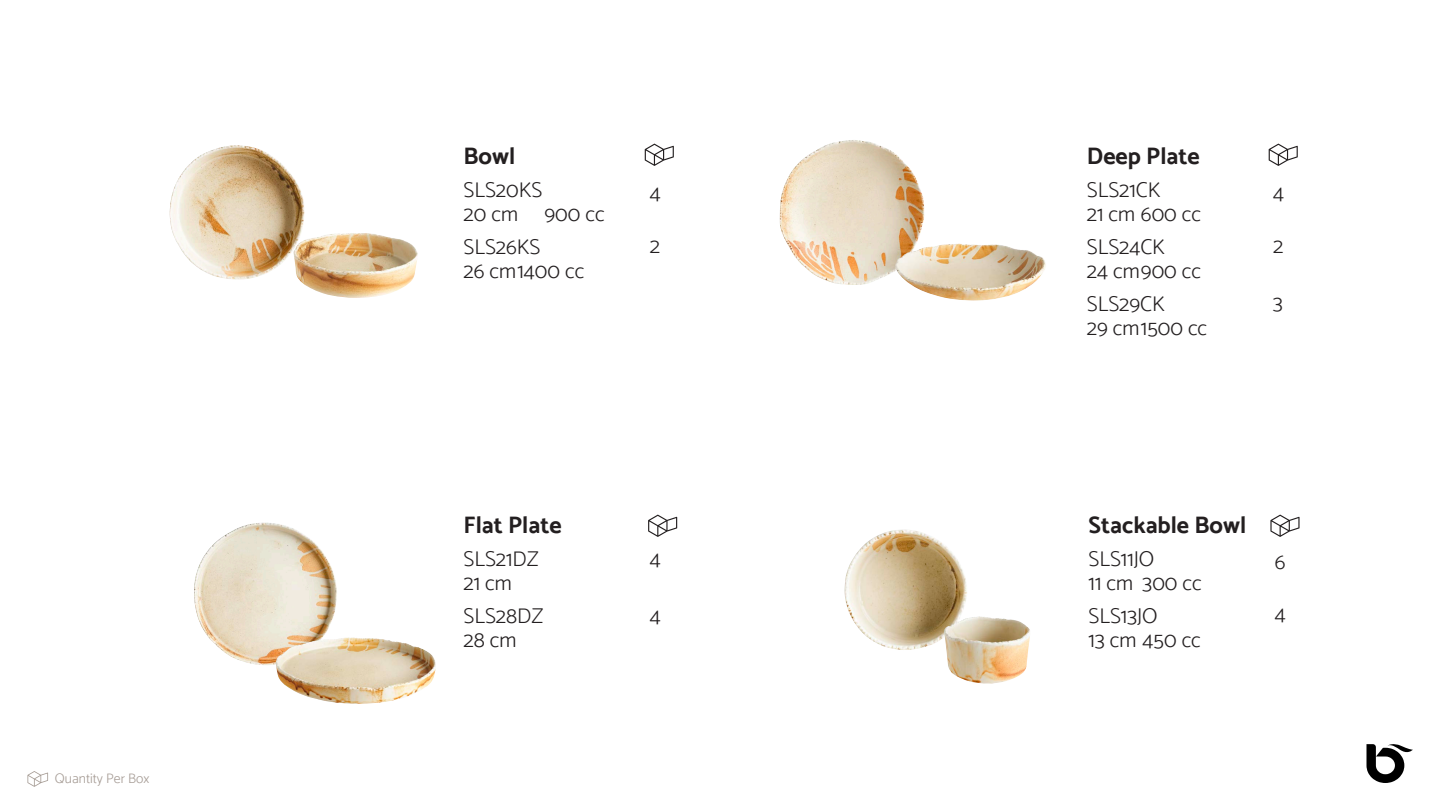
<style>
.page{position:relative;width:1440px;height:810px;background:#fff}
.page>*{position:absolute;margin:0;border:0;box-sizing:border-box;transform-origin:0 0}
.t1{font:700 23.77px "Catamaran";color:#231f20}
.t2{font:300 21.38px/23.8px "Catamaran";color:#231f20}
.t3{font:300 13.88px "Catamaran";color:#a69c95}
</style>
<div class="page">
<svg style="left:1367px;top:744px;width:46px;height:39px"></svg>
<img style="left:845px;top:529px;width:122px;height:121px">
<img style="left:170px;top:145px;width:135px;height:135px">
<img style="left:780px;top:140px;width:144px;height:145px">
<img style="left:944px;top:617px;width:86px;height:67px">
<img style="left:293px;top:233px;width:125px;height:65px">
<img style="left:895px;top:244px;width:151px;height:57px">
<img style="left:194px;top:523px;width:143px;height:142px">
<img style="left:276px;top:638px;width:160px;height:66px">
<svg style="left:645px;top:144px;width:29px;height:22px"></svg>
<svg style="left:648px;top:515px;width:29px;height:22px"></svg>
<svg style="left:1270px;top:515px;width:30px;height:22px"></svg>
<svg style="left:1269px;top:144px;width:29px;height:22px"></svg>
<svg style="left:27px;top:771px;width:21px;height:16px"></svg>
<p class="t3" style="left:55px;top:770px;width:96px">Quantity Per Box</p>
<p class="t1" style="left:464px;top:142px;width:53px">Bowl</p>
<p class="t2" style="left:464px;top:178px;width:143px">SLS20KS<br>20 cm 900 cc</p>
<p class="t2" style="left:464px;top:235px;width:122px">SLS26KS<br>26 cm1400 cc</p>
<p class="t2" style="left:650px;top:181px;width:12px">4</p>
<p class="t2" style="left:650px;top:233px;width:12px">2</p>
<p class="t1" style="left:464px;top:511px;width:100px">Flat Plate</p>
<p class="t2" style="left:464px;top:547px;width:77px">SLS21DZ<br>21 cm</p>
<p class="t2" style="left:464px;top:604px;width:81px">SLS28DZ<br>28 cm</p>
<p class="t2" style="left:650px;top:547px;width:12px">4</p>
<p class="t2" style="left:650px;top:604px;width:12px">4</p>
<p class="t1" style="left:1087px;top:142px;width:114px">Deep Plate</p>
<p class="t2" style="left:1087px;top:178px;width:116px">SLS21CK<br>21 cm 600 cc</p>
<p class="t2" style="left:1087px;top:235px;width:116px">SLS24CK<br>24 cm900 cc</p>
<p class="t2" style="left:1087px;top:292px;width:122px">SLS29CK<br>29 cm1500 cc</p>
<p class="t2" style="left:1273px;top:181px;width:12px">4</p>
<p class="t2" style="left:1273px;top:233px;width:12px">2</p>
<p class="t2" style="left:1273px;top:290px;width:11px">3</p>
<p class="t1" style="left:1089px;top:511px;width:159px">Stackable Bowl</p>
<p class="t2" style="left:1089px;top:547px;width:115px">SLS11JO<br>11 cm 300 cc</p>
<p class="t2" style="left:1089px;top:604px;width:114px">SLS13JO<br>13 cm 450 cc</p>
<p class="t2" style="left:1275px;top:550px;width:12px">6</p>
<p class="t2" style="left:1275px;top:602px;width:12px">4</p>
</div>
